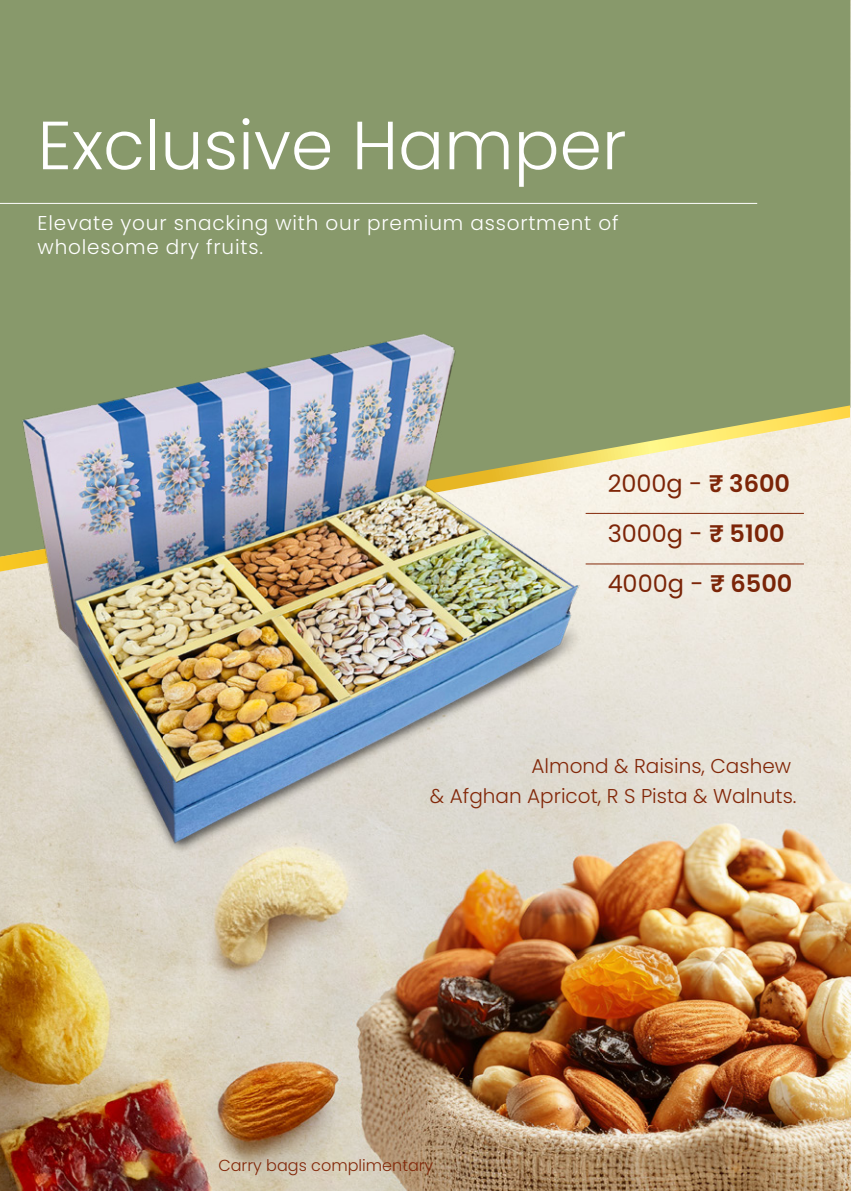
<style>
.page{position:relative;width:851px;height:1191px;background:#fff}
.page>*{position:absolute;margin:0;border:0;box-sizing:border-box;transform-origin:0 0}
.t1{font:300 68px "Poppins";color:#fff}
.t2{font:24px/50px "Poppins";color:#832809}
.t3{font:300 20px/24px "Poppins";letter-spacing:.04em;color:#fff}
.t4{font:300 20px/30px "Poppins";color:#832809;text-align:right}
.t5{font:300 16px "Poppins";color:#832809}
.s1{font-weight:600}
</style>
<div class="page">
<img style="left:0;top:557px;width:850px;height:634px">
<div style="left:0;top:0;width:850px;height:557px;background:#88996b"></div>
<svg style="left:585px;top:405px;width:264px;height:166px;background:#e3dec4"></svg>
<hr style="left:0;top:203px;width:757px;height:1px;background:#fff">
<img style="left:0;top:238px;width:585px;height:693px">
<h1 class="t1" style="left:38px;top:106px;width:590px">Exclusive Hamper</h1>
<p class="t3" style="left:38px;top:211px;width:582px">Elevate your snacking with our premium assortment of wholesome dry fruits.</p>
<p class="t2" style="left:607px;top:459px;width:186px">2000g - <span class="s1">₹ 3600<br></span>3000g - <span class="s1">₹ 5100<br></span>4000g - <span class="s1">₹ 6500</span></p>
<p class="t4" style="left:430px;top:751px;width:368px">Almond &amp; Raisins, Cashew<br>&amp; Afghan Apricot, R S Pista &amp; Walnuts.</p>
<p class="t5" style="left:218px;top:1156px;width:216px">Carry bags complimentary</p>
</div>
